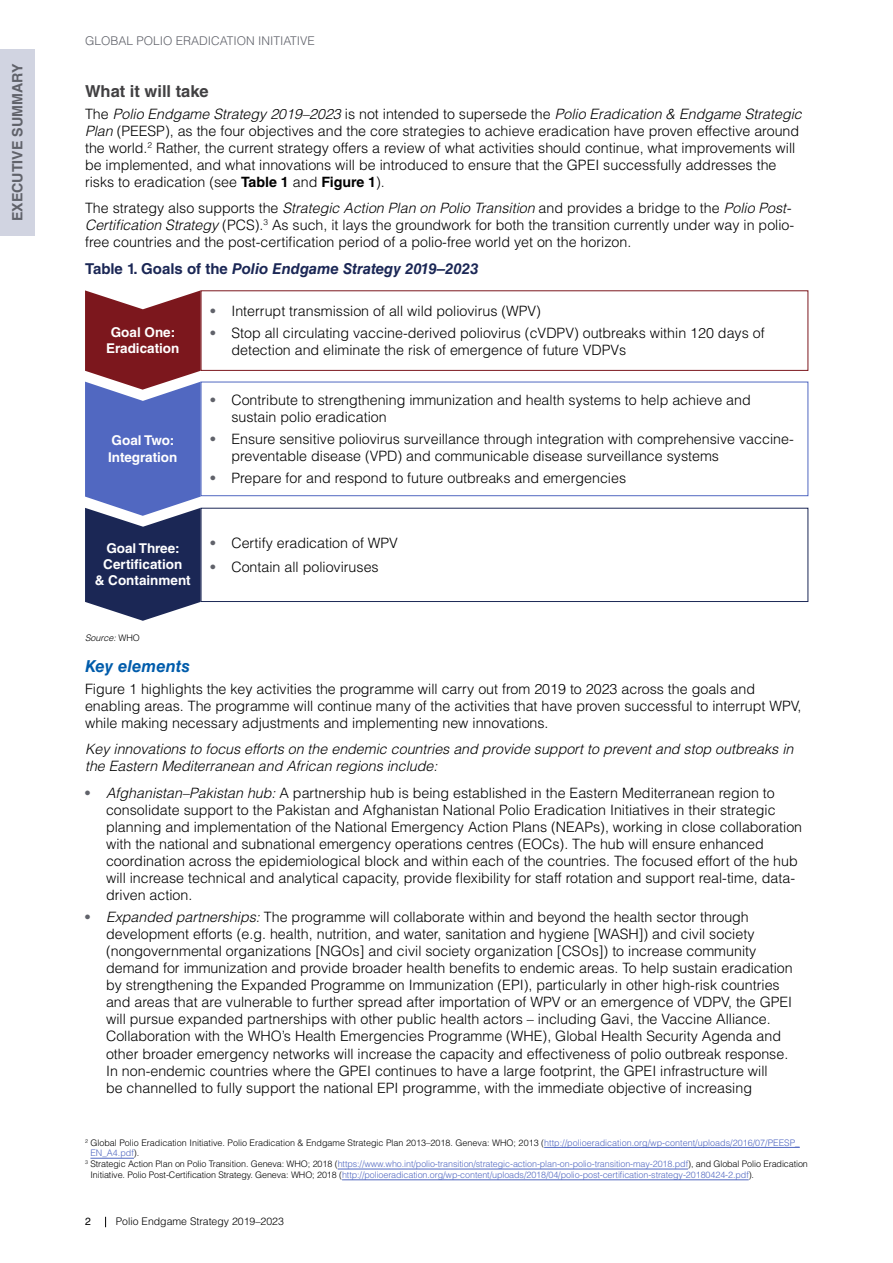
<style>
.page{position:relative;width:893px;height:1263px;background:#fff}
.page>*{position:absolute;margin:0;border:0;box-sizing:border-box;transform-origin:0 0}
.t1{font:700 16.5px "Helvetica LT Std";color:#414042}
.t2{font:italic 700 16.5px "Helvetica LT Std";letter-spacing:.01em;color:#005cab}
.t3{font:italic 700 15px "Helvetica LT Std";color:#1b2755}
.t4{font:300 14.25px/17.1px "Helvetica LT Std";color:#000}
.t5{font:italic 300 14.25px/17.1px "Helvetica LT Std";color:#000}
.t6{font:700 14.25px "Helvetica LT Std";color:#60626a}
.t7{font:700 13.5px/16.2px "Helvetica LT Std";color:#fff;text-align:center}
.t8{font:300 12px "Helvetica LT Std";color:#60626a}
.t9{font:300 10.5px "Helvetica LT Std";color:#000}
.t10{font:10.5px "Helvetica LT Std";color:#000}
.t11{font:300 9px "Helvetica LT Std";letter-spacing:-.01em;color:#5168c1}
.t12{font:300 9px "Helvetica LT Std";color:#000}
.t13{font:italic 300 9px "Helvetica LT Std";color:#000}
.s1{font-style:italic}
.s2{font-weight:700}
.s3{font-style:normal}
.s4{font-weight:700;color:#60626a}
.s5{color:#5168c1}
.s6{color:#000}
</style>
<div class="page">
<div style="left:201px;top:290px;width:607px;height:81px;border:1px solid #7c171d"></div>
<div style="left:201px;top:508px;width:607px;height:94px;border:1px solid #1b2755"></div>
<div style="left:201px;top:382px;width:607px;height:114px;border:1px solid #5168c1"></div>
<svg style="left:85px;top:290px;width:116px;height:331px;background:#625582"></svg>
<hr style="left:544px;top:1147px;width:256px;height:1px;background:#5168c1">
<hr style="left:90px;top:1158px;width:44px;height:1px;background:#5168c1">
<hr style="left:338px;top:1169px;width:350px;height:1px;background:#5168c1">
<hr style="left:342px;top:1179px;width:407px;height:1px;background:#5168c1">
<div style="left:0;top:50px;width:34px;height:186px;background:#d1d4e1"></div>
<p class="t6" style="left:9px;top:221px;width:158px;rotate:-90deg">Executive summary</p>
<p class="t8" style="left:85px;top:33px;width:231px">GLOBAL POLIO ERADICATION INITIATIVE</p>
<p class="t1" style="left:85px;top:81px;width:125px">What it will take</p>
<p class="t4" style="left:85px;top:105px;width:718px">The <span class="s1">Polio Endgame Strategy 2019–2023</span> is not intended to supersede the <span class="s1">Polio Eradication &amp; Endgame Strategic Plan</span> (PEESP), as the four objectives and the core strategies to achieve eradication have proven effective around the world.<sup>2</sup> Rather, the current strategy offers a review of what activities should continue, what improvements will be implemented, and what innovations will be introduced to ensure that the GPEI successfully addresses the risks to eradication (see <span class="s2">Table 1</span> and <span class="s2">Figure 1</span>).</p>
<p class="t4" style="left:85px;top:199px;width:711px">The strategy also supports the <span class="s1">Strategic Action Plan on Polio Transition</span> and provides a bridge to the <span class="s1">Polio Post-<br>Certification Strategy</span> (PCS).<sup>3</sup> As such, it lays the groundwork for both the transition currently under way in polio&shy;free countries and the post-certification period of a polio-free world yet on the horizon.</p>
<p class="t3" style="left:85px;top:260px;width:395px"><span class="s3">Table 1. Goals of the</span> Polio Endgame Strategy 2019–2023</p>
<p class="t4" style="left:210px;top:303px;width:332px"><span class="s4">•</span> Interrupt transmission of all wild poliovirus (WPV)</p>
<p class="t4" style="left:231px;top:324px;width:535px;text-indent:-21px"><span class="s4">•</span> Stop all circulating vaccine-derived poliovirus (cVDPV) outbreaks within 120 days of detection and eliminate the risk of emergence of future VDPVs</p>
<p class="t7" style="left:106px;top:324px;width:75px">Goal One:<br>Eradication</p>
<p class="t7" style="left:108px;top:432px;width:71px;text-align:left">Goal Two:<br>Integration</p>
<p class="t4" style="left:231px;top:391px;width:521px;text-indent:-21px"><span class="s4">•</span> Contribute to strengthening immunization and health systems to help achieve and sustain polio eradication</p>
<p class="t4" style="left:231px;top:430px;width:564px;text-indent:-21px"><span class="s4">•</span> Ensure sensitive poliovirus surveillance through integration with comprehensive vaccine&shy;preventable disease (VPD) and communicable disease surveillance systems</p>
<p class="t4" style="left:210px;top:469px;width:417px"><span class="s4">•</span> Prepare for and respond to future outbreaks and emergencies</p>
<p class="t7" style="left:95px;top:540px;width:97px">Goal Three:<br>Certification<br>&amp; Containment</p>
<p class="t4" style="left:210px;top:535px;width:189px"><span class="s4">•</span> Certify eradication of WPV</p>
<p class="t4" style="left:210px;top:558px;width:170px"><span class="s4">•</span> Contain all polioviruses</p>
<p class="t13" style="left:85px;top:632px;width:56px">Source: <span class="s3">WHO</span></p>
<p class="t2" style="left:85px;top:656px;width:106px">Key elements</p>
<p class="t4" style="left:85px;top:680px;width:718px">Figure 1 highlights the key activities the programme will carry out from 2019 to 2023 across the goals and enabling areas. The programme will continue many of the activities that have proven successful to interrupt WPV, while making necessary adjustments and implementing new innovations.</p>
<p class="t5" style="left:85px;top:741px;width:710px">Key innovations to focus efforts on the endemic countries and provide support to prevent and stop outbreaks in the Eastern Mediterranean and African regions include:</p>
<p class="t4" style="left:106px;top:784px;width:698px;text-indent:-21px"><span class="s4">•</span> <span class="s1">Afghanistan–Pakistan hub:</span> A partnership hub is being established in the Eastern Mediterranean region to consolidate support to the Pakistan and Afghanistan National Polio Eradication Initiatives in their strategic planning and implementation of the National Emergency Action Plans (NEAPs), working in close collaboration with the national and subnational emergency operations centres (EOCs). The hub will ensure enhanced coordination across the epidemiological block and within each of the countries. The focused effort of the hub will increase technical and analytical capacity, provide flexibility for staff rotation and support real-time, data&shy;driven action.</p>
<p class="t4" style="left:106px;top:908px;width:688px;text-indent:-21px"><span class="s4">•</span> <span class="s1">Expanded partnerships:</span> The programme will collaborate within and beyond the health sector through development efforts (e.g. health, nutrition, and water, sanitation and hygiene [WASH]) and civil society (nongovernmental organizations [NGOs] and civil society organization [CSOs]) to increase community demand for immunization and provide broader health benefits to endemic areas. To help sustain eradication by strengthening the Expanded Programme on Immunization (EPI), particularly in other high-risk countries and areas that are vulnerable to further spread after importation of WPV or an emergence of VDPV, the GPEI will pursue expanded partnerships with other public health actors – including Gavi, the Vaccine Alliance.<br>Collaboration with the WHO’s Health Emergencies Programme (WHE), Global Health Security Agenda and other broader emergency networks will increase the capacity and effectiveness of polio outbreak response.<br>In non-endemic countries where the GPEI continues to have a large footprint, the GPEI infrastructure will<br>be channelled to fully support the national EPI programme, with the immediate objective of increasing</p>
<p class="t12" style="left:85px;top:1137px;width:716px"><sup>2</sup> Global Polio Eradication Initiative. Polio Eradication &amp; Endgame Strategic Plan 2013–2018. Geneva: WHO; 2013 (<span class="s5">http://polioeradication.org/wp-content/uploads/2016/07/PEESP_</span></p>
<p class="t11" style="left:90px;top:1147px;width:51px">EN_A4.pdf<span class="s6">).</span></p>
<p class="t11" style="left:85px;top:1158px;width:724px"><sup>3</sup> <span class="s6">Strategic Action Plan on Polio Transition. Geneva: WHO; 2018 (</span>https://www.who.int/polio-transition/strategic-action-plan-on-polio-transition-may-2018.pdf<span class="s6">), and Global Polio Eradication</span></p>
<p class="t11" style="left:90px;top:1169px;width:665px"><span class="s6">Initiative. Polio Post-Certification Strategy. Geneva: WHO; 2018 (</span>http://polioeradication.org/wp-content/uploads/2018/04/polio-post-certification-strategy-20180424-2.pdf<span class="s6">).</span></p>
<p class="t10" style="left:85px;top:1215px;width:7px">2</p>
<p class="t9" style="left:116px;top:1214px;width:170px">Polio Endgame Strategy 2019–2023</p>
</div>
